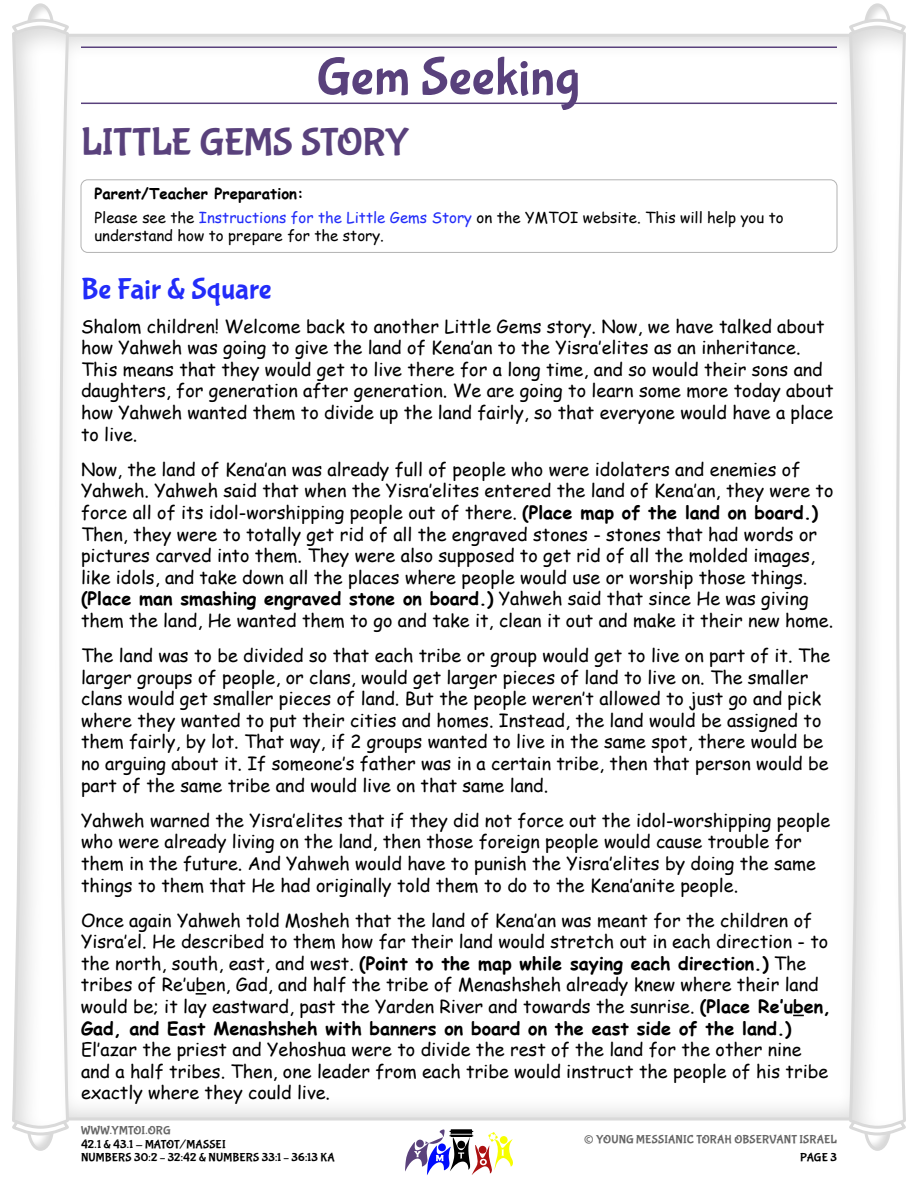
<style>
.page{position:relative;width:918px;height:1188px;background:#fff}
.page>*{position:absolute;margin:0;border:0;box-sizing:border-box;transform-origin:0 0}
.t1{font:54px "Bubblegum Sans";letter-spacing:.005em;color:#59417c}
.t2{font:39px "Bubblegum Sans";letter-spacing:-.005em;color:#59417c}
.t3{font:30px "Bubblegum Sans";color:#222cf9}
.t4{font:27px "Bubblegum Sans";color:#666}
.t5{font:18px/21.6px "Comic Sans MS";color:#000}
.t6{font:15px/24.8px "Comic Sans MS";color:#000}
.t7{font:12px/13.5px "Bubblegum Sans";letter-spacing:.015em;color:#000}
.t8{font:12px "Bubblegum Sans";letter-spacing:.01em;color:#666}
.s1{font-weight:700}
.s2{color:#222cf9}
</style>
<div class="page">
<svg style="left:405px;top:1129px;width:108px;height:46px"></svg>
<svg style="left:28px;top:1137px;width:25px;height:10px"></svg>
<div style="left:27px;top:1104px;width:27px;height:47px;border:3px solid #d9d9d9;border-radius:50%"></div>
<svg style="left:17px;top:1114px;width:55px;height:23px"></svg>
<svg style="left:28px;top:7px;width:25px;height:10px"></svg>
<div style="left:27px;top:3px;width:27px;height:48px;border:3px solid #d9d9d9;border-radius:50%"></div>
<svg style="left:18px;top:17px;width:45px;height:7px"></svg>
<svg style="left:12px;top:24px;width:58px;height:1106px"></svg>
<svg style="left:865px;top:1137px;width:25px;height:10px"></svg>
<div style="left:864px;top:1104px;width:27px;height:47px;border:3px solid #d9d9d9;border-radius:50%"></div>
<svg style="left:854px;top:1130px;width:47px;height:7px"></svg>
<svg style="left:865px;top:7px;width:25px;height:10px"></svg>
<div style="left:864px;top:3px;width:27px;height:48px;border:3px solid #d9d9d9;border-radius:50%"></div>
<svg style="left:846px;top:17px;width:54px;height:23px"></svg>
<svg style="left:848px;top:24px;width:58px;height:1106px"></svg>
<hr style="left:81px;top:103px;width:756px;height:1px;background:#59417c">
<hr style="left:81px;top:46px;width:756px;height:2px;background:#59417c">
<div style="left:81px;top:179px;width:756px;height:74px;border:1px solid #b2b2b2;border-radius:7px"></div>
<svg style="left:196px;top:993px;width:10px;height:2px"></svg>
<h1 class="t1" style="left:317px;top:55px;width:265px">Gem Seeking</h1>
<h2 class="t2" style="left:81px;top:126px;width:330px">LITTLE GEMS STORY</h2>
<p class="t6" style="left:94px;top:182px;width:691px"><span class="s1">Parent/Teacher Preparation:<br></span>Please see the <span class="s2">Instructions for the Little Gems Story</span> on the YMTOI website. This will help you to</p>
<p class="t6" style="left:94px;top:225px;width:291px">understand how to prepare for the story.</p>
<h3 class="t3" style="left:81px;top:276px;width:192px">Be Fair &amp; Square</h3>
<p class="t5" style="left:81px;top:317px;width:754px">Shalom children! Welcome back to another Little Gems story. Now, we have talked about how Yahweh was going to give the land of Kena’an to the Yisra’elites as an inheritance.<br>This means that they would get to live there for a long time, and so would their sons and daughters, for generation after generation. We are going to learn some more today about how Yahweh wanted them to divide up the land fairly, so that everyone would have a place to live.</p>
<p class="t5" style="left:81px;top:458px;width:754px">Now, the land of Kena’an was already full of people who were idolaters and enemies of Yahweh. Yahweh said that when the Yisra’elites entered the land of Kena’an, they were to force all of its idol-worshipping people out of there. <span class="s1">(Place map of the land on board )<br></span>Then, they were to totally get rid of all the engraved stones - stones that had words or pictures carved into them. They were also supposed to get rid of all the molded images, like idols, and take down all the places where people would use or worship those things. <span class="s1">(Place man smashing engraved stone on board )</span> Yahweh said that since He was giving them the land, He wanted them to go and take it, clean it out and make it their new home.</p>
<p class="t5" style="left:81px;top:647px;width:751px">The land was to be divided so that each tribe or group would get to live on part of it. The larger groups of people, or clans, would get larger pieces of land to live on. The smaller clans would get smaller pieces of land. But the people weren’t allowed to just go and pick where they wanted to put their cities and homes. Instead, the land would be assigned to them fairly, by lot. That way, if 2 groups wanted to live in the same spot, there would be no arguing about it. If someone’s father was in a certain tribe, then that person would be part of the same tribe and would live on that same land.</p>
<p class="t5" style="left:81px;top:809px;width:751px">Yahweh warned the Yisra’elites that if they did not force out the idol-worshipping people who were already living on the land, then those foreign people would cause trouble for them in the future. And Yahweh would have to punish the Yisra’elites by doing the same things to them that He had originally told them to do to the Kena’anite people.</p>
<p class="t5" style="left:81px;top:909px;width:752px">Once again Yahweh told Mosheh that the land of Kena’an was meant for the children of Yisra’el. He described to them how far their land would stretch out in each direction - to the north, south, east, and west. <span class="s1">(Point to the map while saying each direction )</span> The tribes of Re’uben, Gad, and half the tribe of Menashsheh already knew where their land would be; it lay eastward, past the Yarden River and towards the sunrise. <span class="s1">(Place Re’uben, Gad, and East Menashsheh with banners on board on the east side of the land )</span></p>
<p class="t5" style="left:81px;top:1038px;width:749px">El’azar the priest and Yehoshua were to divide the rest of the land for the other nine and a half tribes. Then, one leader from each tribe would instruct the people of his tribe exactly where they could live.</p>
<p class="t8" style="left:81px;top:1125px;width:91px">WWW.YMTOI.ORG</p>
<p class="t7" style="left:81px;top:1138px;width:255px">42.1 &amp; 43.1 - MATOT/MASSEI<br>NUMBERS 30:2 – 32:42 &amp; NUMBERS 33:1 – 36:13 KA</p>
<h3 class="t4" style="left:584px;top:1128px;width:12px">©</h3>
<p class="t8" style="left:596px;top:1134px;width:242px">YOUNG MESSIANIC TORAH OBSERVANT ISRAEL</p>
<p class="t7" style="left:800px;top:1152px;width:38px">PAGE 3</p>
</div>
